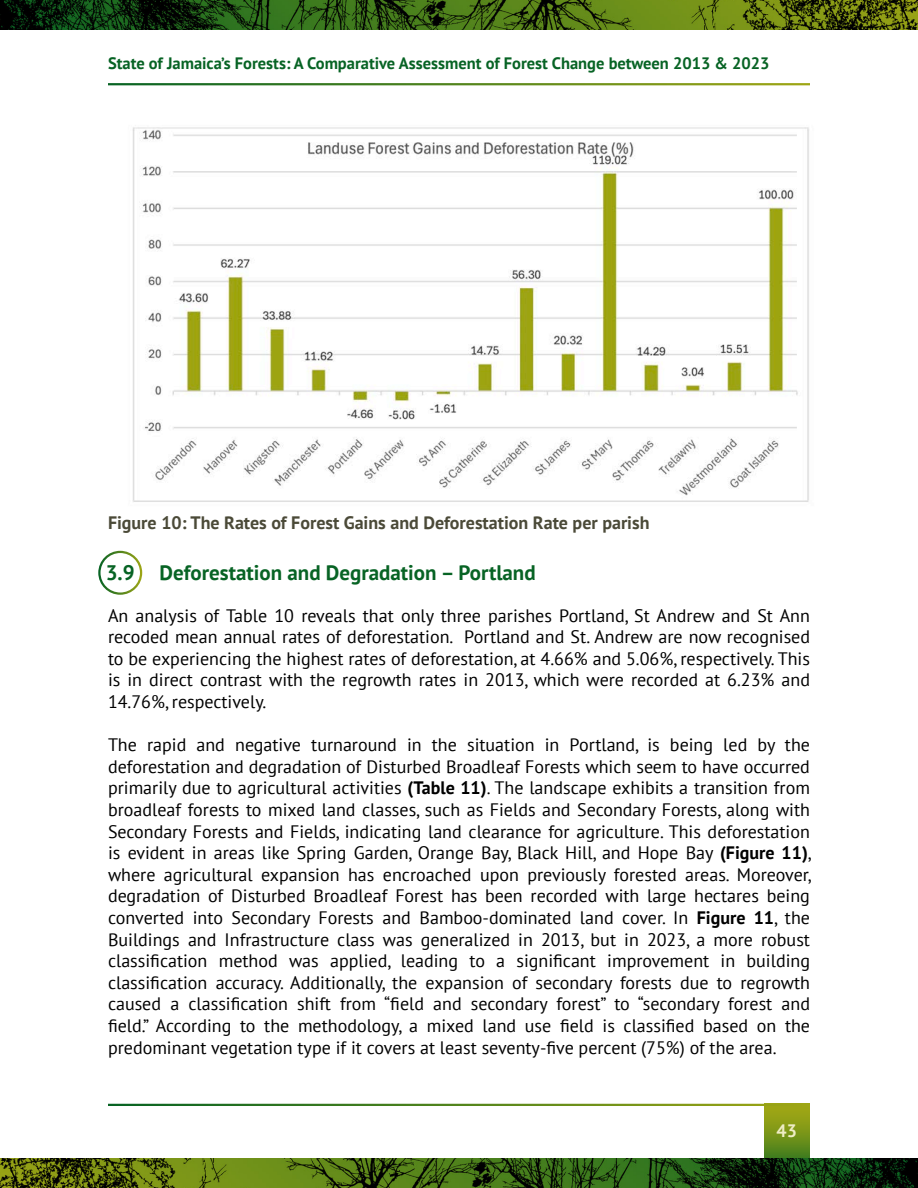
<style>
.page{position:relative;width:918px;height:1188px;background:#fff}
.page>*{position:absolute;margin:0;border:0;box-sizing:border-box;transform-origin:0 0}
._1_1{font:700 21px "PT Sans";color:#076324}
.Body_Text{font:18px/21.6px "PT Sans";color:#000;text-align:justify}
.Figure_Title{font:700 18px "PT Sans";color:#4b4a38}
.t1{font:700 18px "PT Sans";color:#efedc6}
.t2{font:700 16.5px "PT Sans";color:#076324}
.s1{font-weight:700}
</style>
<div class="page">
<svg style="left:764px;top:1106px;width:46px;height:53px;background:#759218"></svg>
<img style="left:0;top:0;width:918px;height:29px">
<img style="left:0;top:1159px;width:918px;height:29px">
<div style="left:98px;top:551px;width:44px;height:44px;border:2px solid #fff;border-radius:50%"></div>
<img style="left:132px;top:127px;width:677px;height:375px">
<p class="t2" style="left:108px;top:52px;width:663px">State of Jamaica’s Forests: A Comparative Assessment of Forest Change between 2013 &amp; 2023</p>
<p class="Figure_Title" style="left:108px;top:510px;width:543px">Figure 10: The Rates of Forest Gains and Deforestation Rate per parish</p>
<p class="_1_1" style="left:106px;top:559px;width:432px">3.9 Deforestation and Degradation – Portland</p>
<p class="Body_Text" style="left:108px;top:604px;width:704px">An analysis of Table 10 reveals that only three parishes Portland, St Andrew and St Ann recoded mean annual rates of deforestation. Portland and St. Andrew are now recognised to be experiencing the highest rates of deforestation, at 4.66% and 5.06%, respectively. This is in direct contrast with the regrowth rates in 2013, which were recorded at 6.23% and 14.76%, respectively.</p>
<p class="Body_Text" style="left:108px;top:734px;width:705px">The rapid and negative turnaround in the situation in Portland, is being led by the deforestation and degradation of Disturbed Broadleaf Forests which seem to have occurred primarily due to agricultural activities <span class="s1">(Table 11)</span>. The landscape exhibits a transition from broadleaf forests to mixed land classes, such as Fields and Secondary Forests, along with Secondary Forests and Fields, indicating land clearance for agriculture. This deforestation is evident in areas like Spring Garden, Orange Bay, Black Hill, and Hope Bay <span class="s1">(Figure 11)</span>, where agricultural expansion has encroached upon previously forested areas. Moreover, degradation of Disturbed Broadleaf Forest has been recorded with large hectares being converted into Secondary Forests and Bamboo-dominated land cover. In <span class="s1">Figure 11</span>, the Buildings and Infrastructure class was generalized in 2013, but in 2023, a more robust classification method was applied, leading to a significant improvement in building classification accuracy. Additionally, the expansion of secondary forests due to regrowth caused a classification shift from “field and secondary forest” to “secondary forest and field.” According to the methodology, a mixed land use field is classified based on the predominant vegetation type if it covers at least seventy-five percent (75%) of the area.</p>
<p class="t1" style="left:777px;top:1119px;width:22px">43</p>
</div>
